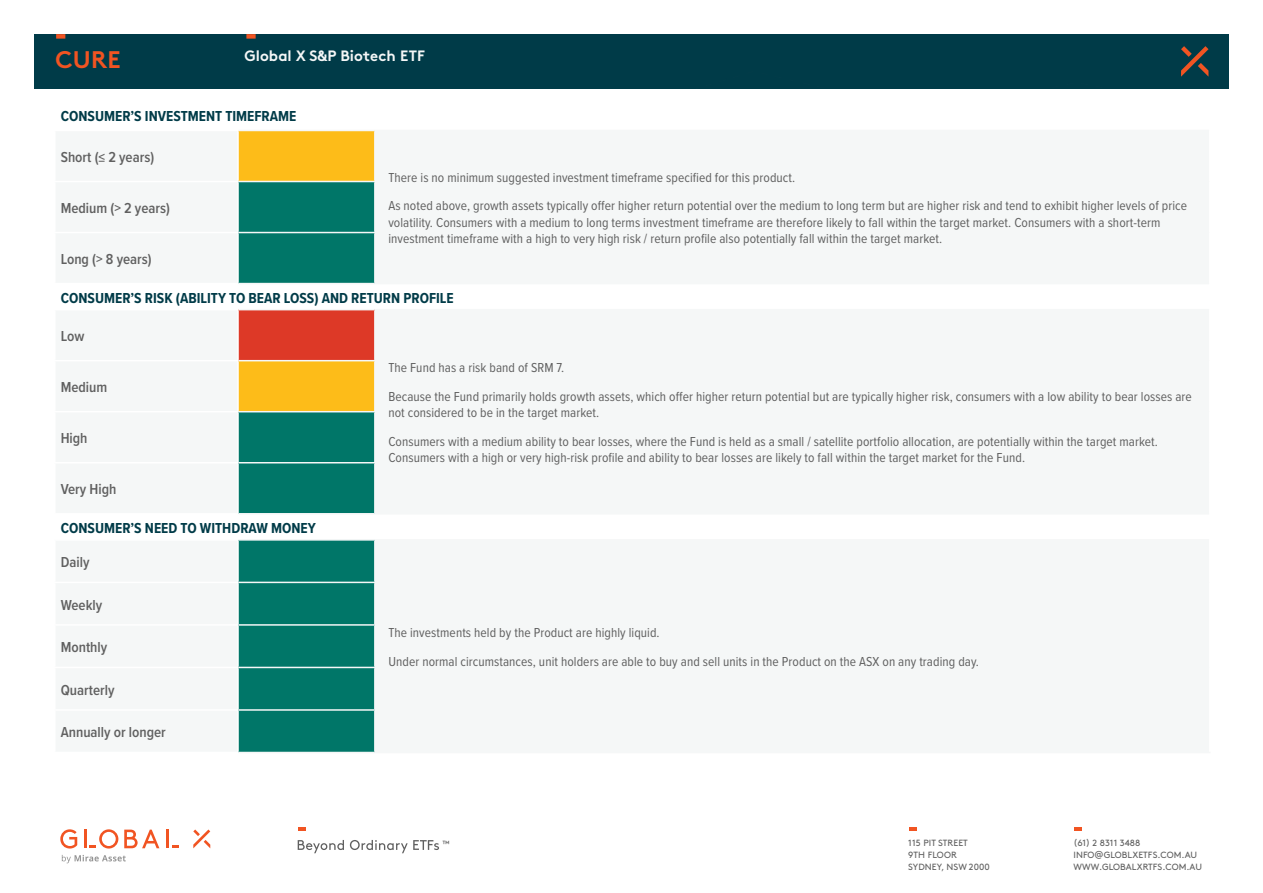
<style>
.page{position:relative;width:1263px;height:893px;background:#fff}
.page>*{position:absolute;margin:0;border:0;box-sizing:border-box;transform-origin:0 0}
.t1{font:700 24px "Brown";color:#f15422}
.t2{font:700 15px "Proxima Nova Cond";color:#003b48}
.t3{font:600 15px "Proxima Nova Cond";color:#606060}
.t4{font:700 15px "Brown";letter-spacing:.005em;color:#f5f7f7}
.t5{font:13.5px/28.5px "Proxima Nova Cond";letter-spacing:.005em;color:#606060}
.t6{font:9px/12px "Brown";letter-spacing:.01em;color:#606060}
</style>
<div class="page">
<div style="left:34px;top:34px;width:1195px;height:55px;background:#003b48"></div>
<svg style="left:1181px;top:46px;width:27px;height:31px"></svg>
<div style="left:246px;top:34px;width:10px;height:5px;background:#f15422"></div>
<div style="left:56px;top:34px;width:9px;height:5px;background:#f15422"></div>
<svg style="left:298px;top:840px;width:46px;height:13px"></svg>
<svg style="left:350px;top:840px;width:89px;height:13px"></svg>
<svg style="left:298px;top:827px;width:8px;height:3px"></svg>
<svg style="left:1074px;top:827px;width:8px;height:3px"></svg>
<svg style="left:909px;top:827px;width:8px;height:3px"></svg>
<svg style="left:124px;top:830px;width:35px;height:18px"></svg>
<svg style="left:193px;top:829px;width:17px;height:19px"></svg>
<hr style="left:166px;top:830px;width:3px;height:18px;background:#f15422">
<svg style="left:172px;top:846px;width:6px;height:2px"></svg>
<svg style="left:60px;top:829px;width:17px;height:19px"></svg>
<hr style="left:84px;top:830px;width:3px;height:18px;background:#f15422">
<svg style="left:89px;top:829px;width:29px;height:19px"></svg>
<svg style="left:62px;top:855px;width:64px;height:8px"></svg>
<div style="left:239px;top:131px;width:135px;height:50px;background:#fdbc19"></div>
<svg style="left:239px;top:182px;width:135px;height:570px;background:#338b70"></svg>
<div style="left:238px;top:310px;width:137px;height:51px;background:#dd3927"></div>
<hr style="left:239px;top:130px;width:136px;height:1px;background:#f5f7f7">
<hr style="left:375px;top:130px;width:834px;height:1px;background:#f5f7f7">
<hr style="left:374px;top:131px;width:2px;height:50px;background:#f5f7f7">
<hr style="left:239px;top:181px;width:137px;height:1px;background:#f5f7f7">
<hr style="left:374px;top:182px;width:2px;height:50px;background:#f5f7f7">
<hr style="left:239px;top:232px;width:137px;height:1px;background:#f5f7f7">
<hr style="left:374px;top:233px;width:2px;height:50px;background:#f5f7f7">
<hr style="left:239px;top:283px;width:136px;height:1px;background:#f5f7f7">
<hr style="left:375px;top:283px;width:834px;height:1px;background:#f5f7f7">
<hr style="left:239px;top:309px;width:136px;height:1px;background:#f5f7f7">
<hr style="left:375px;top:309px;width:834px;height:1px;background:#f5f7f7">
<hr style="left:374px;top:310px;width:2px;height:50px;background:#f5f7f7">
<hr style="left:239px;top:360px;width:137px;height:1px;background:#f5f7f7">
<hr style="left:374px;top:361px;width:2px;height:50px;background:#f5f7f7">
<hr style="left:239px;top:411px;width:137px;height:1px;background:#f5f7f7">
<hr style="left:374px;top:412px;width:2px;height:50px;background:#f5f7f7">
<hr style="left:239px;top:462px;width:137px;height:1px;background:#f5f7f7">
<hr style="left:374px;top:463px;width:2px;height:50px;background:#f5f7f7">
<hr style="left:239px;top:513px;width:136px;height:1px;background:#f5f7f7">
<hr style="left:375px;top:513px;width:834px;height:1px;background:#f5f7f7">
<hr style="left:239px;top:539px;width:136px;height:2px;background:#f5f7f7">
<hr style="left:375px;top:539px;width:834px;height:2px;background:#f5f7f7">
<hr style="left:374px;top:541px;width:2px;height:41px;background:#f5f7f7">
<hr style="left:239px;top:582px;width:137px;height:1px;background:#f5f7f7">
<hr style="left:374px;top:583px;width:2px;height:41px;background:#f5f7f7">
<hr style="left:239px;top:624px;width:137px;height:2px;background:#f5f7f7">
<hr style="left:374px;top:626px;width:2px;height:41px;background:#f5f7f7">
<hr style="left:239px;top:667px;width:137px;height:1px;background:#f5f7f7">
<hr style="left:374px;top:668px;width:2px;height:41px;background:#f5f7f7">
<hr style="left:239px;top:709px;width:137px;height:2px;background:#f5f7f7">
<hr style="left:374px;top:711px;width:2px;height:41px;background:#f5f7f7">
<hr style="left:239px;top:752px;width:136px;height:1px;background:#f5f7f7">
<hr style="left:375px;top:752px;width:835px;height:1px;background:#f5f7f7">
<hr style="left:237px;top:310px;width:2px;height:50px;background:#fff">
<hr style="left:54px;top:360px;width:185px;height:1px;background:#fff">
<h1 class="t1" style="left:56px;top:40px;width:66px">CURE</h1>
<p class="t4" style="left:244px;top:44px;width:182px">Global X S&amp;P Biotech ETF</p>
<p class="t2" style="left:61px;top:105px;width:237px">CONSUMER’S INVESTMENT TIMEFRAME</p>
<p class="t3" style="left:61px;top:146px;width:95px">Short (≤ 2 years)</p>
<p class="t5" style="left:388px;top:162px;width:800px">There is no minimum suggested investment timeframe specified for this product.<br>As noted above, growth assets typically offer higher return potential over the medium to long term but are higher risk and tend to exhibit higher levels of price</p>
<p class="t5" style="left:388px;top:213px;width:773px;line-height:16.5px">volatility. Consumers with a medium to long terms investment timeframe are therefore likely to fall within the target market. Consumers with a short-term investment timeframe with a high to very high risk / return profile also potentially fall within the target market.</p>
<p class="t3" style="left:61px;top:197px;width:111px">Medium (&gt; 2 years)</p>
<p class="t3" style="left:61px;top:248px;width:92px">Long (&gt; 8 years)</p>
<p class="t2" style="left:61px;top:286px;width:394px">CONSUMER’S RISK (ABILITY TO BEAR LOSS) AND RETURN PROFILE</p>
<p class="t3" style="left:61px;top:325px;width:25px">Low</p>
<p class="t5" style="left:388px;top:353px;width:805px">The Fund has a risk band of SRM 7.<br>Because the Fund primarily holds growth assets, which offer higher return potential but are typically higher risk, consumers with a low ability to bear losses are</p>
<p class="t5" style="left:388px;top:398px;width:771px">not considered to be in the target market.<br>Consumers with a medium ability to bear losses, where the Fund is held as a small / satellite portfolio allocation, are potentially within the target market.</p>
<p class="t5" style="left:388px;top:443px;width:638px">Consumers with a high or very high-risk profile and ability to bear losses are likely to fall within the target market for the Fund.</p>
<p class="t3" style="left:61px;top:376px;width:48px">Medium</p>
<p class="t3" style="left:61px;top:427px;width:28px">High</p>
<p class="t3" style="left:61px;top:478px;width:57px">Very High</p>
<p class="t2" style="left:61px;top:517px;width:257px">CONSUMER’S NEED TO WITHDRAW MONEY</p>
<p class="t3" style="left:61px;top:551px;width:30px">Daily</p>
<p class="t3" style="left:61px;top:593px;width:43px">Weekly</p>
<p class="t3" style="left:61px;top:636px;width:48px">Monthly</p>
<p class="t3" style="left:61px;top:679px;width:55px">Quarterly</p>
<p class="t3" style="left:61px;top:721px;width:107px">Annually or longer</p>
<p class="t5" style="left:388px;top:618px;width:592px">The investments held by the Product are highly liquid.<br>Under normal circumstances, unit holders are able to buy and sell units in the Product on the ASX on any trading day.</p>
<p class="t6" style="left:442px;top:837px;width:9px">™</p>
<p class="t6" style="left:908px;top:836px;width:83px">115 PIT STREET<br>9TH FLOOR<br>SYDNEY, NSW 2000</p>
<p class="t6" style="left:1073px;top:836px;width:130px">(61) 2 8311 3488<br>INFO@GLOBLXETFS.COM.AU<br>WWW.GLOBALXRTFS.COM.AU</p>
</div>
